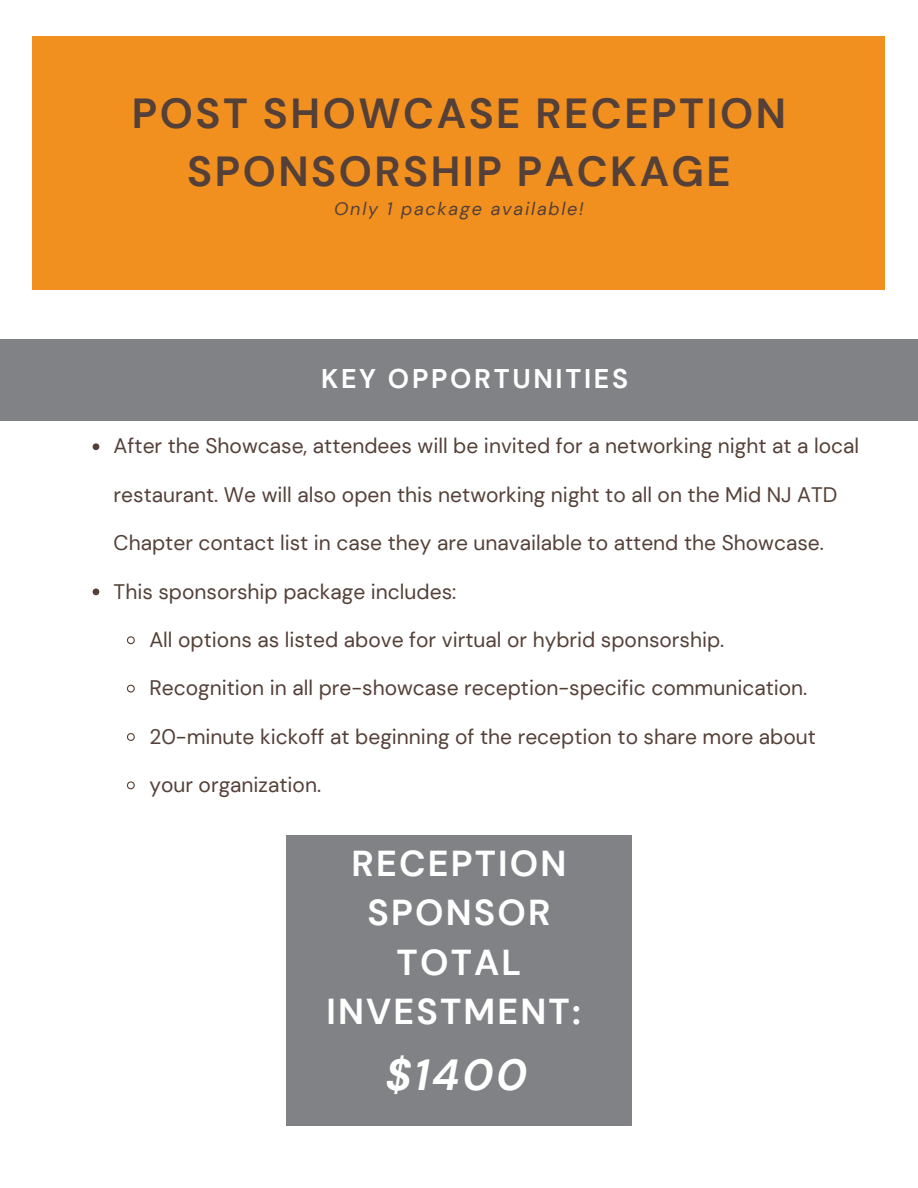
<style>
.page{position:relative;width:918px;height:1188px;background:#fff}
.page>*{position:absolute;margin:0;border:0;box-sizing:border-box;transform-origin:0 0}
.t1{font:italic 700 43.5px "DM Sans";color:#fff}
.t2{font:700 42px "DM Sans";letter-spacing:.06em;color:#544038}
.t3{font:700 36px/49.5px "DM Sans";letter-spacing:.06em;color:#fff;text-align:center}
.t4{font:700 27px "DM Sans";letter-spacing:.1em;color:#fff}
.t5{font:21px "DM Sans";color:#544038}
.t6{font:italic 18px "DM Sans";letter-spacing:.1em;color:#544038}
</style>
<div class="page">
<div style="left:33px;top:36px;width:852px;height:253px;background:#f1901f"></div>
<div style="left:286px;top:835px;width:346px;height:291px;background:#808285"></div>
<div style="left:0;top:339px;width:918px;height:82px;background:#808285"></div>
<svg style="left:93px;top:443px;width:6px;height:7px"></svg>
<svg style="left:93px;top:588px;width:6px;height:7px"></svg>
<svg style="left:126px;top:636px;width:9px;height:9px"></svg>
<svg style="left:126px;top:684px;width:9px;height:9px"></svg>
<svg style="left:127px;top:733px;width:8px;height:8px"></svg>
<svg style="left:126px;top:781px;width:9px;height:9px"></svg>
<p class="t2" style="left:132px;top:87px;width:656px">POST SHOWCASE RECEPTION</p>
<p class="t2" style="left:187px;top:144px;width:545px">SPONSORSHIP PACKAGE</p>
<p class="t6" style="left:334px;top:197px;width:251px">Only 1 package available!</p>
<p class="t4" style="left:321px;top:361px;width:309px">KEY OPPORTUNITIES</p>
<p class="t5" style="left:114px;top:433px;width:747px">After the Showcase, attendees will be invited for a networking night at a local</p>
<p class="t5" style="left:114px;top:481px;width:725px">restaurant. We will also open this networking night to all on the Mid NJ ATD</p>
<p class="t5" style="left:114px;top:529px;width:712px">Chapter contact list in case they are unavailable to attend the Showcase.</p>
<p class="t5" style="left:114px;top:578px;width:344px">This sponsorship package includes:</p>
<p class="t5" style="left:149px;top:626px;width:576px">All options as listed above for virtual or hybrid sponsorship.</p>
<p class="t5" style="left:149px;top:675px;width:659px">Recognition in all pre-showcase reception-specific communication.</p>
<p class="t5" style="left:149px;top:723px;width:668px">20-minute kickoff at beginning of the reception to share more about</p>
<p class="t5" style="left:149px;top:771px;width:173px">your organization.</p>
<p class="t3" style="left:352px;top:839px;width:216px">RECEPTION</p>
<p class="t3" style="left:367px;top:888px;width:185px">SPONSOR<br>TOTAL</p>
<p class="t3" style="left:326px;top:987px;width:256px">INVESTMENT:</p>
<p class="t1" style="left:385px;top:1047px;width:143px">$1400</p>
</div>
